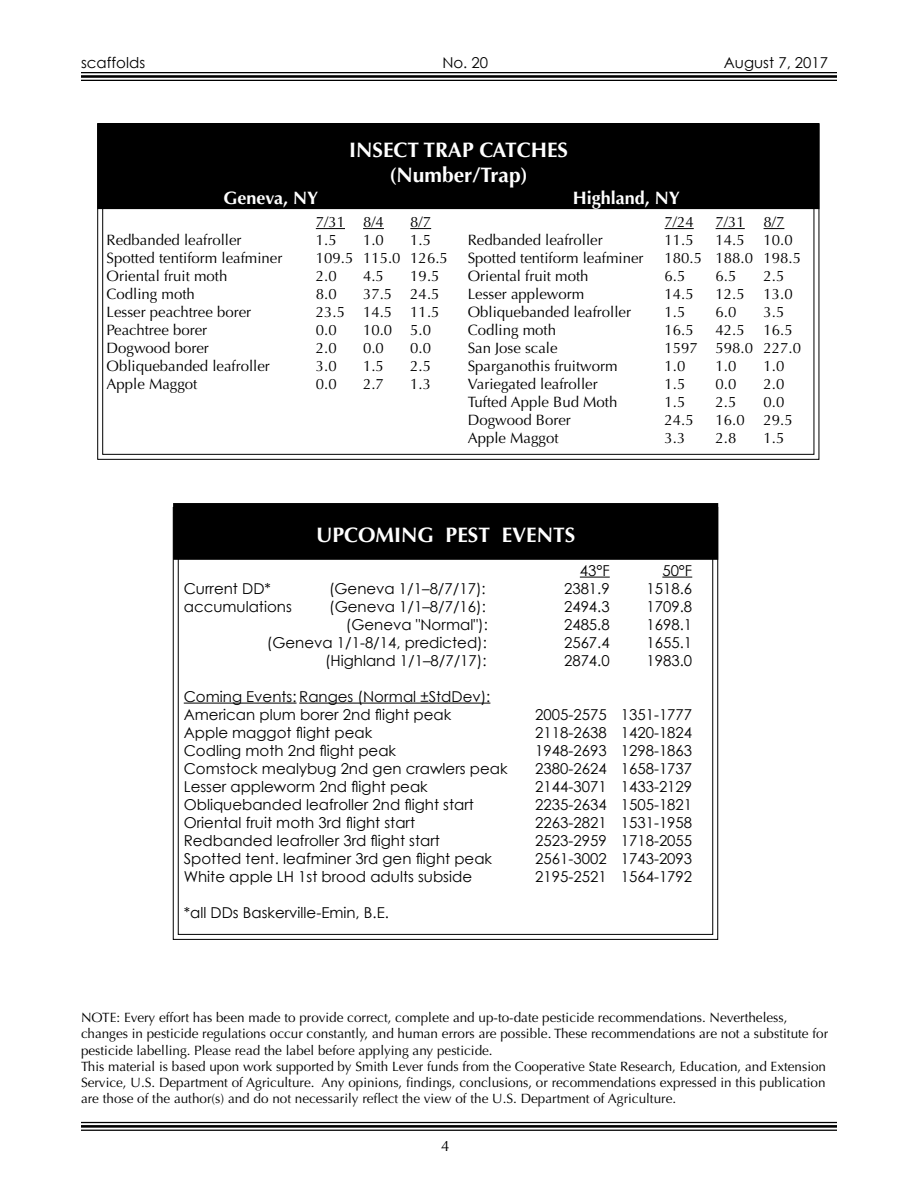
<style>
.page{position:relative;width:918px;height:1188px;background:#fff}
.page>*{position:absolute;margin:0;border:0;box-sizing:border-box;transform-origin:0 0}
.t1{font:700 21px/25.2px "Optima";color:#fff;text-align:center}
.t2{font:700 18px "Optima";color:#fff}
.t3{font:15px/18px "Century Gothic";color:#000}
.t4{font:15px "Optima";color:#000}
.t5{font:13.5px/16.2px "Optima";color:#000}
</style>
<div class="page">
<hr style="left:81px;top:72px;width:756px;height:1px;background:#000">
<hr style="left:81px;top:75px;width:756px;height:3px;background:#000">
<hr style="left:81px;top:80px;width:756px;height:1px;background:#000">
<hr style="left:81px;top:1122px;width:756px;height:1px;background:#000">
<hr style="left:81px;top:1125px;width:756px;height:3px;background:#000">
<hr style="left:81px;top:1130px;width:756px;height:1px;background:#000">
<svg style="left:172px;top:506px;width:547px;height:434px"></svg>
<div style="left:175px;top:505px;width:542px;height:53px;background:#000"></div>
<div style="left:173px;top:503px;width:545px;height:57px;border:3px solid #000"></div>
<hr style="left:580px;top:577px;width:30px;height:1px;background:#000">
<hr style="left:662px;top:577px;width:30px;height:1px;background:#000">
<hr style="left:184px;top:703px;width:113px;height:1px;background:#000">
<hr style="left:299px;top:703px;width:191px;height:1px;background:#000">
<svg style="left:97px;top:123px;width:723px;height:337px"></svg>
<div style="left:99px;top:124px;width:719px;height:84px;background:#000"></div>
<div style="left:97px;top:123px;width:722px;height:86px;border:3px solid #000"></div>
<svg style="left:316px;top:228px;width:29px;height:1px"></svg>
<svg style="left:363px;top:228px;width:21px;height:1px"></svg>
<svg style="left:410px;top:228px;width:21px;height:1px"></svg>
<svg style="left:665px;top:228px;width:29px;height:1px"></svg>
<svg style="left:716px;top:228px;width:29px;height:1px"></svg>
<svg style="left:764px;top:228px;width:20px;height:1px"></svg>
<p class="t3" style="left:81px;top:53px;width:66px">scaffolds</p>
<p class="t3" style="left:442px;top:53px;width:47px">No. 20</p>
<p class="t3" style="left:724px;top:53px;width:106px">August 7, 2017</p>
<h1 class="t1" style="left:349px;top:138px;width:220px">INSECT TRAP CATCHES (Number/Trap)</h1>
<p class="t2" style="left:224px;top:187px;width:96px">Geneva, NY</p>
<p class="t2" style="left:573px;top:187px;width:109px">Highland, NY</p>
<p class="t4" style="left:316px;top:213px;width:70px">7/31 8/4</p>
<p class="t4" style="left:410px;top:213px;width:22px">8/7</p>
<p class="t4" style="left:665px;top:213px;width:31px">7/24</p>
<p class="t4" style="left:716px;top:213px;width:31px">7/31</p>
<p class="t4" style="left:764px;top:213px;width:22px">8/7</p>
<p class="t4" style="left:107px;top:231px;width:137px">Redbanded leafroller</p>
<p class="t4" style="left:316px;top:231px;width:22px">1.5</p>
<p class="t4" style="left:363px;top:231px;width:22px">1.0</p>
<p class="t4" style="left:410px;top:231px;width:22px">1.5</p>
<p class="t4" style="left:468px;top:231px;width:137px">Redbanded leafroller</p>
<p class="t4" style="left:665px;top:231px;width:31px">11.5</p>
<p class="t4" style="left:716px;top:231px;width:31px">14.5</p>
<p class="t4" style="left:764px;top:231px;width:31px">10.0</p>
<p class="t4" style="left:107px;top:249px;width:177px">Spotted tentiform leafminer</p>
<p class="t4" style="left:316px;top:249px;width:134px">109.5 115.0 126.5</p>
<p class="t4" style="left:468px;top:249px;width:177px">Spotted tentiform leafminer</p>
<p class="t4" style="left:665px;top:249px;width:138px">180.5 188.0 198.5</p>
<p class="t4" style="left:107px;top:267px;width:122px">Oriental fruit moth</p>
<p class="t4" style="left:316px;top:267px;width:22px">2.0</p>
<p class="t4" style="left:363px;top:267px;width:22px">4.5</p>
<p class="t4" style="left:410px;top:267px;width:31px">19.5</p>
<p class="t4" style="left:468px;top:267px;width:122px">Oriental fruit moth</p>
<p class="t4" style="left:665px;top:267px;width:22px">6.5</p>
<p class="t4" style="left:716px;top:267px;width:22px">6.5</p>
<p class="t4" style="left:764px;top:267px;width:22px">2.5</p>
<p class="t4" style="left:107px;top:285px;width:90px">Codling moth</p>
<p class="t4" style="left:316px;top:285px;width:22px">8.0</p>
<p class="t4" style="left:363px;top:285px;width:78px">37.5 24.5</p>
<p class="t4" style="left:468px;top:285px;width:118px">Lesser appleworm</p>
<p class="t4" style="left:665px;top:285px;width:31px">14.5</p>
<p class="t4" style="left:716px;top:285px;width:31px">12.5</p>
<p class="t4" style="left:764px;top:285px;width:31px">13.0</p>
<p class="t4" style="left:107px;top:303px;width:146px">Lesser peachtree borer</p>
<p class="t4" style="left:316px;top:303px;width:125px">23.5 14.5 11.5</p>
<p class="t4" style="left:468px;top:303px;width:165px">Obliquebanded leafroller</p>
<p class="t4" style="left:665px;top:303px;width:22px">1.5</p>
<p class="t4" style="left:716px;top:303px;width:22px">6.0</p>
<p class="t4" style="left:764px;top:303px;width:22px">3.5</p>
<p class="t4" style="left:107px;top:321px;width:102px">Peachtree borer</p>
<p class="t4" style="left:316px;top:321px;width:22px">0.0</p>
<p class="t4" style="left:363px;top:321px;width:70px">10.0 5.0</p>
<p class="t4" style="left:468px;top:321px;width:90px">Codling moth</p>
<p class="t4" style="left:665px;top:321px;width:31px">16.5</p>
<p class="t4" style="left:716px;top:321px;width:31px">42.5</p>
<p class="t4" style="left:764px;top:321px;width:31px">16.5</p>
<p class="t4" style="left:107px;top:339px;width:104px">Dogwood borer</p>
<p class="t4" style="left:316px;top:339px;width:22px">2.0</p>
<p class="t4" style="left:363px;top:339px;width:22px">0.0</p>
<p class="t4" style="left:410px;top:339px;width:22px">0.0</p>
<p class="t4" style="left:468px;top:339px;width:91px">San Jose scale</p>
<p class="t4" style="left:665px;top:339px;width:138px">1597 598.0 227.0</p>
<p class="t4" style="left:107px;top:357px;width:165px">Obliquebanded leafroller</p>
<p class="t4" style="left:316px;top:357px;width:22px">3.0</p>
<p class="t4" style="left:363px;top:357px;width:22px">1.5</p>
<p class="t4" style="left:410px;top:357px;width:22px">2.5</p>
<p class="t4" style="left:468px;top:357px;width:151px">Sparganothis fruitworm</p>
<p class="t4" style="left:665px;top:357px;width:22px">1.0</p>
<p class="t4" style="left:716px;top:357px;width:22px">1.0</p>
<p class="t4" style="left:764px;top:357px;width:22px">1.0</p>
<p class="t4" style="left:107px;top:375px;width:92px">Apple Maggot</p>
<p class="t4" style="left:316px;top:375px;width:22px">0.0</p>
<p class="t4" style="left:363px;top:375px;width:22px">2.7</p>
<p class="t4" style="left:410px;top:375px;width:22px">1.3</p>
<p class="t4" style="left:468px;top:375px;width:132px">Variegated leafroller</p>
<p class="t4" style="left:665px;top:375px;width:22px">1.5</p>
<p class="t4" style="left:716px;top:375px;width:22px">0.0</p>
<p class="t4" style="left:764px;top:375px;width:22px">2.0</p>
<p class="t4" style="left:468px;top:393px;width:151px">Tufted Apple Bud Moth</p>
<p class="t4" style="left:665px;top:393px;width:22px">1.5</p>
<p class="t4" style="left:716px;top:393px;width:22px">2.5</p>
<p class="t4" style="left:764px;top:393px;width:22px">0.0</p>
<p class="t4" style="left:468px;top:411px;width:105px">Dogwood Borer</p>
<p class="t4" style="left:665px;top:411px;width:31px">24.5</p>
<p class="t4" style="left:716px;top:411px;width:31px">16.0</p>
<p class="t4" style="left:764px;top:411px;width:31px">29.5</p>
<p class="t4" style="left:468px;top:429px;width:92px">Apple Maggot</p>
<p class="t4" style="left:665px;top:429px;width:22px">3.3</p>
<p class="t4" style="left:716px;top:429px;width:22px">2.8</p>
<p class="t4" style="left:764px;top:429px;width:22px">1.5</p>
<h1 class="t1" style="left:316px;top:523px;width:261px">UPCOMING PEST EVENTS</h1>
<p class="t3" style="left:580px;top:561px;width:31px">43°F</p>
<p class="t3" style="left:662px;top:561px;width:31px">50°F</p>
<p class="t3" style="left:184px;top:579px;width:89px">Current DD*</p>
<p class="t3" style="left:329px;top:579px;width:158px">(Geneva 1/1–8/7/17):</p>
<p class="t3" style="left:564px;top:579px;width:47px">2381.9</p>
<p class="t3" style="left:647px;top:579px;width:47px">1518.6</p>
<p class="t3" style="left:184px;top:597px;width:110px">accumulations</p>
<p class="t3" style="left:329px;top:597px;width:158px">(Geneva 1/1–8/7/16):</p>
<p class="t3" style="left:564px;top:597px;width:47px">2494.3</p>
<p class="t3" style="left:647px;top:597px;width:47px">1709.8</p>
<p class="t3" style="left:346px;top:615px;width:144px">(Geneva "Normal"):</p>
<p class="t3" style="left:564px;top:615px;width:47px">2485.8</p>
<p class="t3" style="left:647px;top:615px;width:47px">1698.1</p>
<p class="t3" style="left:267px;top:633px;width:222px">(Geneva 1/1-8/14, predicted):</p>
<p class="t3" style="left:564px;top:633px;width:47px">2567.4</p>
<p class="t3" style="left:647px;top:633px;width:47px">1655.1</p>
<p class="t3" style="left:325px;top:651px;width:163px">(Highland 1/1–8/7/17):</p>
<p class="t3" style="left:564px;top:651px;width:47px">2874.0</p>
<p class="t3" style="left:647px;top:651px;width:47px">1983.0</p>
<p class="t3" style="left:184px;top:687px;width:308px">Coming Events: Ranges (Normal ±StdDev):<br>American plum borer 2nd flight peak</p>
<p class="t3" style="left:535px;top:705px;width:158px">2005-2575 1351-1777</p>
<p class="t3" style="left:184px;top:723px;width:190px">Apple maggot flight peak</p>
<p class="t3" style="left:535px;top:723px;width:158px">2118-2638 1420-1824</p>
<p class="t3" style="left:184px;top:741px;width:214px">Codling moth 2nd flight peak</p>
<p class="t3" style="left:535px;top:741px;width:158px">1948-2693 1298-1863</p>
<p class="t3" style="left:184px;top:759px;width:325px">Comstock mealybug 2nd gen crawlers peak</p>
<p class="t3" style="left:535px;top:759px;width:158px">2380-2624 1658-1737</p>
<p class="t3" style="left:184px;top:777px;width:246px">Lesser appleworm 2nd flight peak</p>
<p class="t3" style="left:535px;top:777px;width:158px">2144-3071 1433-2129</p>
<p class="t3" style="left:184px;top:795px;width:292px">Obliquebanded leafroller 2nd flight start</p>
<p class="t3" style="left:535px;top:795px;width:158px">2235-2634 1505-1821</p>
<p class="t3" style="left:184px;top:813px;width:233px">Oriental fruit moth 3rd flight start</p>
<p class="t3" style="left:535px;top:813px;width:158px">2263-2821 1531-1958</p>
<p class="t3" style="left:184px;top:831px;width:258px">Redbanded leafroller 3rd flight start</p>
<p class="t3" style="left:535px;top:831px;width:158px">2523-2959 1718-2055</p>
<p class="t3" style="left:184px;top:849px;width:310px">Spotted tent. leafminer 3rd gen flight peak</p>
<p class="t3" style="left:535px;top:849px;width:158px">2561-3002 1743-2093</p>
<p class="t3" style="left:184px;top:867px;width:290px">White apple LH 1st brood adults subside</p>
<p class="t3" style="left:535px;top:867px;width:158px">2195-2521 1564-1792</p>
<p class="t3" style="left:184px;top:903px;width:207px">*all DDs Baskerville-Emin, B.E.</p>
<p class="t5" style="left:81px;top:1010px;width:749px">NOTE: Every effort has been made to provide correct, complete and up-to-date pesticide recommendations. Nevertheless, changes in pesticide regulations occur constantly, and human errors are possible. These recommendations are not a substitute for pesticide labelling. Please read the label before applying any pesticide.<br>This material is based upon work supported by Smith Lever funds from the Cooperative State Research, Education, and Extension Service, U.S. Department of Agriculture. Any opinions, findings, conclusions, or recommendations expressed in this publication are those of the author(s) and do not necessarily reflect the view of the U.S. Department of Agriculture.</p>
<p class="t4" style="left:441px;top:1137px;width:10px">4</p>
</div>
